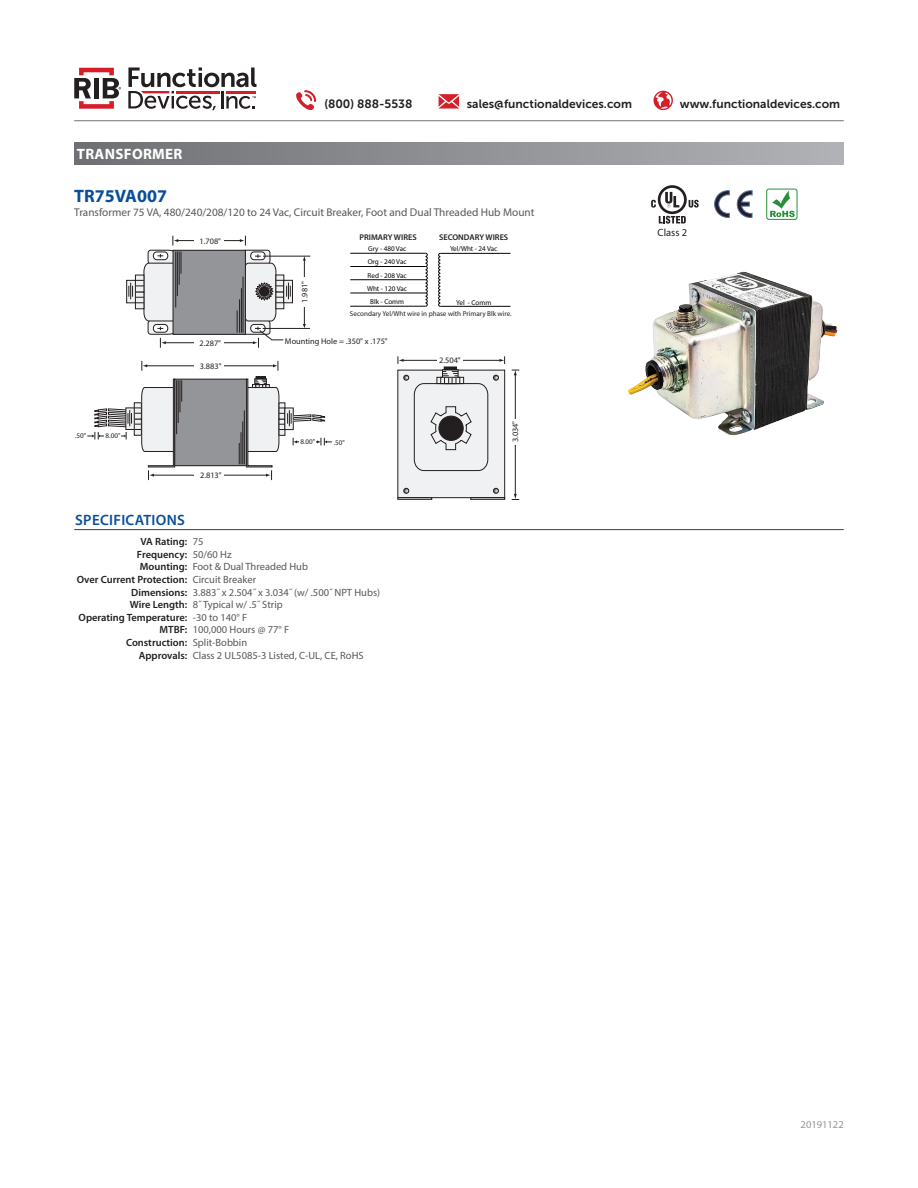
<style>
.page{position:relative;width:918px;height:1188px;background:#fff}
.page>*{position:absolute;margin:0;border:0;box-sizing:border-box;transform-origin:0 0}
.t1{font:700 18px "Myriad Pro";color:#0a4e9a}
.t2{font:600 15px "Myriad Pro";letter-spacing:.02em;color:#0a4e9a}
.t3{font:700 15px "Myriad Pro";letter-spacing:.02em;color:#fff}
.t4{font:12px "Museo Sans 700";color:#231f20}
.t5{font:11.25px "Myriad Pro";color:#57585a}
.t6{font:10.5px "Myriad Pro";color:#57585a}
.t7{font:600 10.5px "Myriad Pro";color:#231f20}
.t8{font:10.5px "Myriad Pro";color:#939598}
.t9{font:10.5px "Myriad Pro";color:#231f20}
.t10{font:8.25px "Myriad Pro";color:#231f20}
.t11{font:600 8.25px "Myriad Pro";color:#231f20}
.t12{font:7.2px/13.2px "Myriad Pro";color:#050504;text-align:center}
.t13{font:7.2px "Myriad Pro";color:#231f20}
</style>
<div class="page">
<hr style="left:74px;top:120px;width:770px;height:1px;background:#6f7073">
<svg style="left:296px;top:90px;width:20px;height:20px"></svg>
<svg style="left:654px;top:91px;width:19px;height:19px"></svg>
<svg style="left:439px;top:94px;width:20px;height:15px"></svg>
<svg style="left:128px;top:68px;width:129px;height:42px"></svg>
<svg style="left:74px;top:68px;width:47px;height:41px"></svg>
<div style="left:74px;top:142px;width:769px;height:23px;background:linear-gradient(to right,#6e7073,#b1b2b6)"></div>
<hr style="left:165px;top:342px;width:89px;height:1px;background:#231f20">
<div style="left:398px;top:370px;width:107px;height:128px;background:#f0f1f2"></div>
<div style="left:175px;top:379px;width:72px;height:87px;background:#939598"></div>
<div style="left:174px;top:379px;width:73px;height:87px;border:1px solid #231f20"></div>
<hr style="left:515px;top:374px;width:1px;height:121px;background:#231f20">
<svg style="left:512px;top:370px;width:7px;height:5px"></svg>
<svg style="left:512px;top:494px;width:7px;height:6px"></svg>
<svg style="left:493px;top:488px;width:6px;height:6px"></svg>
<svg style="left:403px;top:488px;width:6px;height:6px"></svg>
<svg style="left:398px;top:356px;width:107px;height:115px"></svg>
<div style="left:437px;top:354px;width:26px;height:11px;background:#fff"></div>
<div style="left:511px;top:419px;width:10px;height:26px;background:#fff"></div>
<div style="left:398px;top:497px;width:34px;height:3px;border:1px solid #231f20"></div>
<div style="left:470px;top:497px;width:35px;height:3px;border:1px solid #231f20"></div>
<div style="left:173px;top:250px;width:72px;height:84px;background:#939598"></div>
<div style="left:173px;top:250px;width:73px;height:85px;border:1px solid #231f20"></div>
<div style="left:283px;top:280px;width:10px;height:23px;border:1px solid #231f20"></div>
<hr style="left:304px;top:260px;width:1px;height:65px;background:#231f20">
<hr style="left:263px;top:256px;width:47px;height:1px;background:#231f20">
<hr style="left:263px;top:328px;width:47px;height:1px;background:#231f20">
<svg style="left:128px;top:282px;width:1px;height:19px"></svg>
<div style="left:126px;top:280px;width:10px;height:23px;border:1px solid #231f20"></div>
<hr style="left:350px;top:253px;width:76px;height:1px;background:#050504">
<hr style="left:440px;top:253px;width:71px;height:1px;background:#050504">
<hr style="left:440px;top:306px;width:71px;height:1px;background:#050504">
<hr style="left:350px;top:266px;width:76px;height:1px;background:#050504">
<hr style="left:350px;top:279px;width:76px;height:1px;background:#050504">
<hr style="left:350px;top:293px;width:76px;height:1px;background:#050504">
<hr style="left:350px;top:306px;width:76px;height:1px;background:#050504">
<svg style="left:425px;top:252px;width:3px;height:55px"></svg>
<svg style="left:438px;top:253px;width:3px;height:54px"></svg>
<div style="left:194px;top:340px;width:29px;height:10px;background:#fff"></div>
<hr style="left:153px;top:475px;width:114px;height:1px;background:#231f20">
<svg style="left:87px;top:379px;width:95px;height:101px"></svg>
<div style="left:195px;top:472px;width:29px;height:10px;background:#fff"></div>
<hr style="left:177px;top:240px;width:64px;height:1px;background:#231f20">
<svg style="left:129px;top:236px;width:57px;height:112px"></svg>
<svg style="left:237px;top:236px;width:54px;height:112px"></svg>
<div style="left:194px;top:238px;width:29px;height:7px;background:#fff"></div>
<div style="left:299px;top:278px;width:10px;height:29px;background:#fff"></div>
<hr style="left:146px;top:366px;width:128px;height:1px;background:#231f20">
<svg style="left:142px;top:361px;width:5px;height:10px"></svg>
<svg style="left:239px;top:361px;width:93px;height:119px"></svg>
<div style="left:195px;top:363px;width:29px;height:10px;background:#fff"></div>
<hr style="left:74px;top:529px;width:770px;height:1px;background:#3e3e3f">
<img style="left:628px;top:271px;width:213px;height:165px">
<svg style="left:737px;top:191px;width:15px;height:27px"></svg>
<svg style="left:715px;top:191px;width:14px;height:27px"></svg>
<svg style="left:770px;top:191px;width:25px;height:26px"></svg>
<div style="left:766px;top:189px;width:31px;height:31px;border:1px solid #269039;border-radius:2px"></div>
<svg style="left:651px;top:185px;width:48px;height:39px"></svg>
<p class="t3" style="left:77px;top:144px;width:107px">TRANSFORMER</p>
<p class="t4" style="left:324px;top:98px;width:90px">(800) 888-5538</p>
<p class="t4" style="left:467px;top:98px;width:167px">sales@functionaldevices.com</p>
<p class="t4" style="left:680px;top:98px;width:162px">www.functionaldevices.com</p>
<p class="t1" style="left:74px;top:185px;width:94px">TR75VA007</p>
<p class="t5" style="left:74px;top:205px;width:462px">Transformer 75 VA, 480/240/208/120 to 24 Vac, Circuit Breaker, Foot and Dual Threaded Hub Mount</p>
<p class="t10" style="left:200px;top:236px;width:23px">1.708"</p>
<p class="t10" style="left:200px;top:338px;width:23px">2.287"</p>
<p class="t10" style="left:200px;top:361px;width:23px">3.883"</p>
<p class="t13" style="left:75px;top:431px;width:13px">.50"</p>
<p class="t13" style="left:106px;top:431px;width:16px">8.00"</p>
<p class="t2" style="left:75px;top:511px;width:111px">SPECIFICATIONS</p>
<p class="t10" style="left:200px;top:470px;width:23px">2.813"</p>
<p class="t10" style="left:300px;top:303px;width:23px;rotate:-90deg">1.981"</p>
<p class="t11" style="left:359px;top:232px;width:59px">PRIMARY WIRES</p>
<p class="t11" style="left:439px;top:232px;width:71px">SECONDARY WIRES</p>
<p class="t12" style="left:368px;top:242px;width:40px">Gry - 480 Vac</p>
<p class="t12" style="left:450px;top:242px;width:49px">Yel/Wht - 24 Vac</p>
<p class="t12" style="left:367px;top:255px;width:42px">Org - 240 Vac<br>Red - 208 Vac<br>Wht - 120 Vac<br>Blk - Comm</p>
<p class="t13" style="left:350px;top:309px;width:163px">Secondary Yel/Wht wire in phase with Primary Blk wire.</p>
<p class="t12" style="left:456px;top:296px;width:37px">Yel - Comm</p>
<p class="t10" style="left:285px;top:336px;width:104px">Mounting Hole = .350" x .175"</p>
<p class="t13" style="left:300px;top:437px;width:16px">8.00"</p>
<p class="t13" style="left:334px;top:438px;width:13px">.50"</p>
<p class="t10" style="left:439px;top:355px;width:23px">2.504"</p>
<p class="t10" style="left:510px;top:442px;width:23px;rotate:-90deg">3.034"</p>
<p class="t7" style="left:141px;top:535px;width:48px">VA Rating:</p>
<p class="t7" style="left:137px;top:548px;width:52px">Frequency:</p>
<p class="t7" style="left:140px;top:560px;width:49px">Mounting:</p>
<p class="t7" style="left:77px;top:573px;width:112px">Over Current Protection:</p>
<p class="t7" style="left:131px;top:585px;width:58px">Dimensions:</p>
<p class="t7" style="left:130px;top:598px;width:59px">Wire Length:</p>
<p class="t7" style="left:79px;top:611px;width:110px">Operating Temperature:</p>
<p class="t7" style="left:160px;top:623px;width:29px">MTBF:</p>
<p class="t7" style="left:126px;top:636px;width:63px">Construction:</p>
<p class="t7" style="left:139px;top:648px;width:50px">Approvals:</p>
<p class="t6" style="left:193px;top:535px;width:12px">75</p>
<p class="t6" style="left:193px;top:548px;width:40px">50/60 Hz</p>
<p class="t6" style="left:193px;top:560px;width:117px">Foot &amp; Dual Threaded Hub</p>
<p class="t6" style="left:193px;top:573px;width:65px">Circuit Breaker</p>
<p class="t6" style="left:193px;top:586px;width:189px">3.883˝ x 2.504˝ x 3.034˝ (w/ .500˝ NPT Hubs)</p>
<p class="t6" style="left:193px;top:598px;width:91px">8˝ Typical w/ .5˝ Strip</p>
<p class="t6" style="left:193px;top:611px;width:56px">-30 to 140° F</p>
<p class="t6" style="left:193px;top:623px;width:98px">100,000 Hours @ 77° F</p>
<p class="t6" style="left:193px;top:636px;width:56px">Split-Bobbin</p>
<p class="t6" style="left:193px;top:649px;width:172px">Class 2 UL5085-3 Listed, C-UL, CE, RoHS</p>
<p class="t9" style="left:658px;top:226px;width:31px">Class 2</p>
<p class="t8" style="left:801px;top:1118px;width:45px">20191122</p>
</div>
